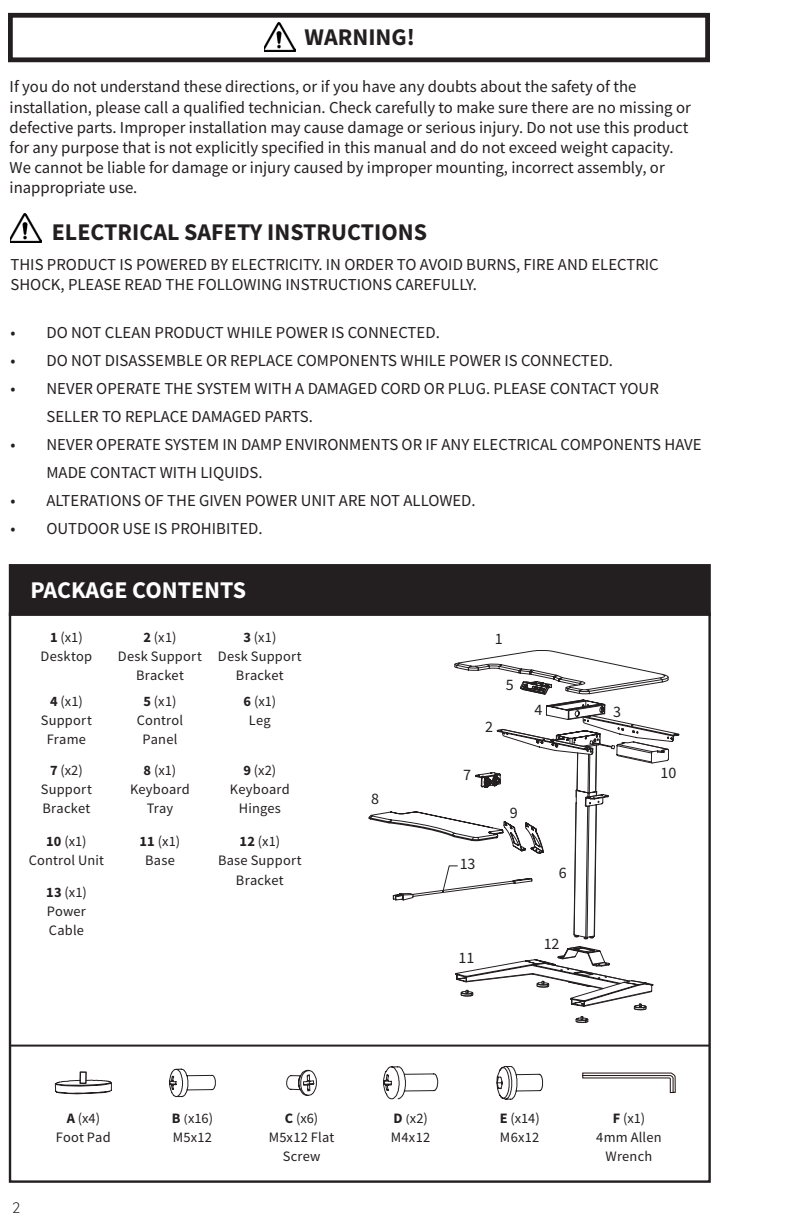
<style>
.page{position:relative;width:792px;height:1224px;background:#fff}
.page>*{position:absolute;margin:0;border:0;box-sizing:border-box;transform-origin:0 0}
.t1{font:700 24px "Source Sans Pro";color:#231f20}
.t2{font:700 24px "Source Sans Pro";color:#fff}
.t3{font:16.8px/20px "Source Sans Pro";color:#231f20}
.t4{font:16px "Source Sans Pro";color:#231f20}
.t5{font:300 16px "Inter Face";color:#231f20}
.t6{font:14.4px/19.2px "Source Sans Pro";letter-spacing:.015em;color:#231f20;text-align:center}
.s1{font-weight:700}
</style>
<div class="page">
<img style="left:264px;top:22px;width:32px;height:30px">
<div style="left:8px;top:13px;width:702px;height:49px;border:5px solid #231f20"></div>
<img style="left:10px;top:213px;width:32px;height:30px">
<div style="left:10px;top:565px;width:700px;height:50px;background:#231f20"></div>
<div style="left:9px;top:564px;width:702px;height:52px;border:2px solid #231f20"></div>
<hr style="left:10px;top:1045px;width:700px;height:2px;background:#231f20">
<svg style="left:54px;top:1079px;width:58px;height:16px"></svg>
<div style="left:79px;top:1071px;width:8px;height:13px;border:1px solid #231f20"></div>
<svg style="left:169px;top:1068px;width:47px;height:30px"></svg>
<svg style="left:286px;top:1070px;width:31px;height:26px"></svg>
<svg style="left:383px;top:1066px;width:56px;height:34px"></svg>
<svg style="left:496px;top:1066px;width:47px;height:34px"></svg>
<svg style="left:582px;top:1072px;width:94px;height:22px"></svg>
<svg style="left:455px;top:901px;width:199px;height:122px"></svg>
<svg style="left:369px;top:650px;width:311px;height:251px"></svg>
<div style="left:460px;top:857px;width:27px;height:20px;background:#fff"></div>
<p class="t1" style="left:305px;top:21px;width:112px">WARNING!</p>
<p class="t3" style="left:10px;top:77px;width:683px">If you do not understand these directions, or if you have any doubts about the safety of the installation, please call a qualified technician. Check carefully to make sure there are no missing or defective parts. Improper installation may cause damage or serious injury. Do not use this product for any purpose that is not explicitly specified in this manual and do not exceed weight capacity.<br>We cannot be liable for damage or injury caused by improper mounting, incorrect assembly, or inappropriate use.</p>
<p class="t1" style="left:52px;top:216px;width:377px">ELECTRICAL SAFETY INSTRUCTIONS</p>
<p class="t3" style="left:10px;top:254px;width:650px">THIS PRODUCT IS POWERED BY ELECTRICITY. IN ORDER TO AVOID BURNS, FIRE AND ELECTRIC<br>SHOCK, PLEASE READ THE FOLLOWING INSTRUCTIONS CAREFULLY.</p>
<p class="t3" style="left:10px;top:322px;width:431px">• DO NOT CLEAN PRODUCT WHILE POWER IS CONNECTED.</p>
<p class="t3" style="left:10px;top:350px;width:604px">• DO NOT DISASSEMBLE OR REPLACE COMPONENTS WHILE POWER IS CONNECTED.</p>
<p class="t3" style="left:46px;top:374px;width:614px;line-height:28px;text-indent:-36px">• NEVER OPERATE THE SYSTEM WITH A DAMAGED CORD OR PLUG. PLEASE CONTACT YOUR<br>SELLER TO REPLACE DAMAGED PARTS.</p>
<p class="t3" style="left:46px;top:430px;width:657px;line-height:28px;text-indent:-36px">• NEVER OPERATE SYSTEM IN DAMP ENVIRONMENTS OR IF ANY ELECTRICAL COMPONENTS HAVE<br>MADE CONTACT WITH LIQUIDS.</p>
<p class="t3" style="left:10px;top:490px;width:467px">• ALTERATIONS OF THE GIVEN POWER UNIT ARE NOT ALLOWED.</p>
<p class="t3" style="left:10px;top:518px;width:254px">• OUTDOOR USE IS PROHIBITED.</p>
<p class="t2" style="left:30px;top:573px;width:217px">PACKAGE CONTENTS</p>
<p class="t6" style="left:50px;top:627px;width:34px"><span class="s1">1</span> (x1)</p>
<p class="t6" style="left:41px;top:647px;width:53px">Desktop</p>
<p class="t6" style="left:143px;top:627px;width:35px"><span class="s1">2</span> (x1)</p>
<p class="t6" style="left:118px;top:647px;width:85px">Desk Support<br>Bracket</p>
<p class="t6" style="left:243px;top:627px;width:35px"><span class="s1">3</span> (x1)</p>
<p class="t6" style="left:218px;top:647px;width:85px">Desk Support<br>Bracket</p>
<p class="t6" style="left:50px;top:691px;width:34px"><span class="s1">4</span> (x1)</p>
<p class="t6" style="left:41px;top:710px;width:53px">Support<br>Frame</p>
<p class="t6" style="left:50px;top:760px;width:34px"><span class="s1">7</span> (x2)</p>
<p class="t6" style="left:41px;top:780px;width:53px;text-align:left">Support<br>Bracket</p>
<p class="t6" style="left:46px;top:832px;width:42px"><span class="s1">10</span> (x1)</p>
<p class="t6" style="left:29px;top:851px;width:77px">Control Unit</p>
<p class="t6" style="left:46px;top:882px;width:42px"><span class="s1">13</span> (x1)</p>
<p class="t6" style="left:47px;top:901px;width:41px;text-align:left">Power<br>Cable</p>
<p class="t6" style="left:143px;top:691px;width:35px"><span class="s1">5</span> (x1)</p>
<p class="t6" style="left:137px;top:710px;width:48px">Control<br>Panel</p>
<p class="t6" style="left:144px;top:760px;width:34px"><span class="s1">8</span> (x1)</p>
<p class="t6" style="left:130px;top:780px;width:61px">Keyboard<br>Tray</p>
<p class="t6" style="left:140px;top:832px;width:42px"><span class="s1">11</span> (x1)</p>
<p class="t6" style="left:145px;top:851px;width:31px">Base</p>
<p class="t6" style="left:244px;top:691px;width:34px"><span class="s1">6</span> (x1)</p>
<p class="t6" style="left:249px;top:710px;width:23px">Leg</p>
<p class="t6" style="left:243px;top:760px;width:34px"><span class="s1">9</span> (x2)</p>
<p class="t6" style="left:230px;top:780px;width:61px">Keyboard<br>Hinges</p>
<p class="t6" style="left:240px;top:832px;width:42px"><span class="s1">12</span> (x1)</p>
<p class="t6" style="left:218px;top:851px;width:85px">Base Support<br>Bracket</p>
<p class="t4" style="left:371px;top:789px;width:9px">8</p>
<p class="t4" style="left:495px;top:629px;width:9px">1</p>
<p class="t4" style="left:485px;top:717px;width:9px">2</p>
<p class="t4" style="left:506px;top:674px;width:9px">5</p>
<p class="t4" style="left:463px;top:765px;width:9px">7</p>
<p class="t4" style="left:510px;top:802px;width:9px">9</p>
<p class="t4" style="left:460px;top:854px;width:17px">13</p>
<p class="t4" style="left:534px;top:699px;width:9px">4</p>
<p class="t4" style="left:613px;top:702px;width:9px">3</p>
<p class="t4" style="left:559px;top:862px;width:9px">6</p>
<p class="t4" style="left:458px;top:947px;width:17px">11</p>
<p class="t4" style="left:544px;top:934px;width:17px">12</p>
<p class="t4" style="left:661px;top:763px;width:17px">10</p>
<p class="t5" style="left:12px;top:1198px;width:10px">2</p>
<p class="t6" style="left:67px;top:1108px;width:35px"><span class="s1">A</span> (x4)</p>
<p class="t6" style="left:56px;top:1128px;width:56px">Foot Pad</p>
<p class="t6" style="left:172px;top:1108px;width:43px"><span class="s1">B</span> (x16)</p>
<p class="t6" style="left:173px;top:1128px;width:41px">M5x12</p>
<p class="t6" style="left:285px;top:1108px;width:35px"><span class="s1">C</span> (x6)</p>
<p class="t6" style="left:269px;top:1128px;width:67px">M5x12 Flat<br>Screw</p>
<p class="t6" style="left:393px;top:1108px;width:36px"><span class="s1">D</span> (x2)</p>
<p class="t6" style="left:391px;top:1128px;width:41px">M4x12</p>
<p class="t6" style="left:500px;top:1108px;width:42px"><span class="s1">E</span> (x14)</p>
<p class="t6" style="left:500px;top:1128px;width:41px">M6x12</p>
<p class="t6" style="left:613px;top:1108px;width:34px"><span class="s1">F</span> (x1)</p>
<p class="t6" style="left:596px;top:1128px;width:67px">4mm Allen<br>Wrench</p>
</div>
